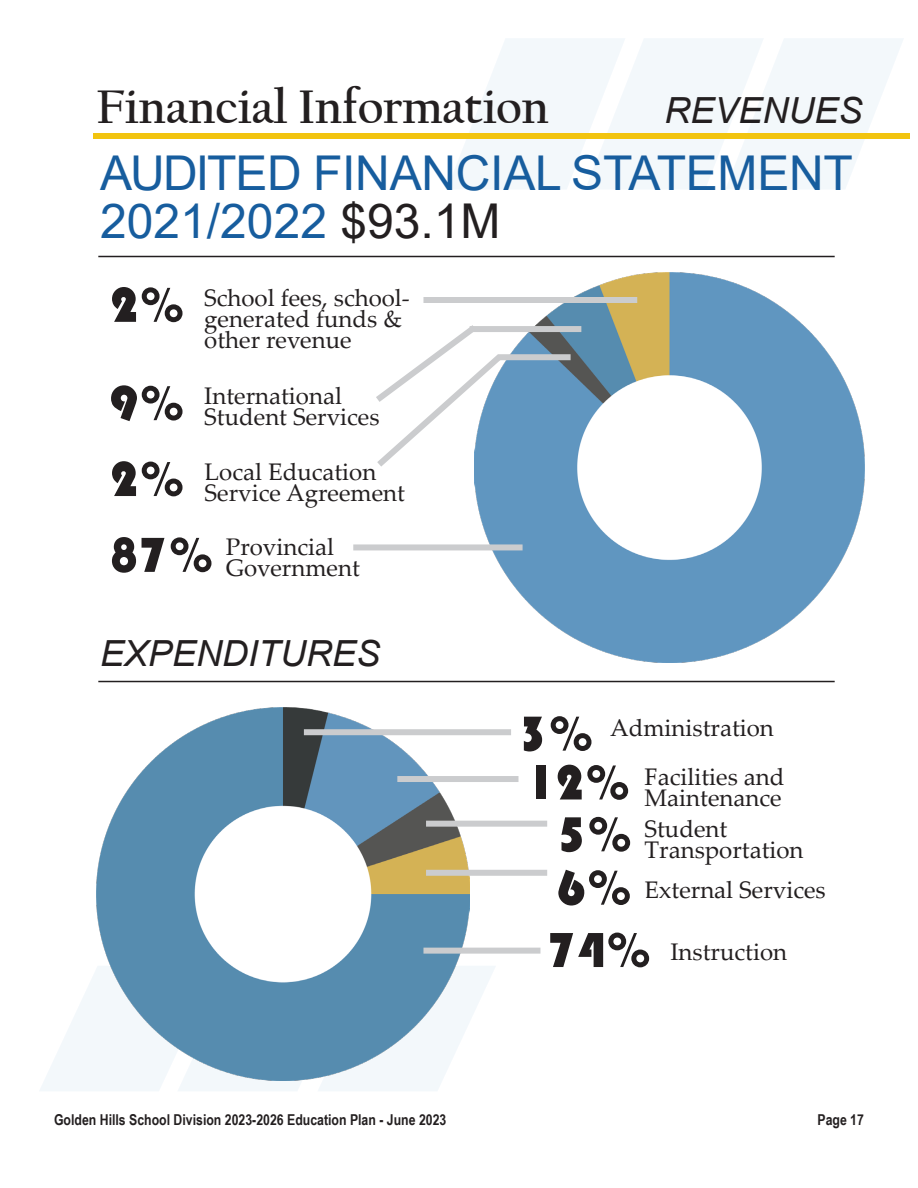
<style>
.page{position:relative;width:918px;height:1188px;background:#fff}
.page>*{position:absolute;margin:0;border:0;box-sizing:border-box;transform-origin:0 0}
.t1{font:51px "Bauhaus 93";color:#231f20}
.t2{font:700 49.5px "Californian FB";letter-spacing:-.01em;color:#231f20}
.t3{font:48px/48px "Arial";letter-spacing:-.005em;color:#175d9e}
.t4{font:italic 36px "Arial";color:#231f20}
.t5{font:24px/21px "Palatino Linotype";color:#231f20}
.t6{font:700 15px "Arial Narrow";color:#231f20}
.s1{color:#231f20}
</style>
<div class="page">
<svg style="left:40px;top:966px;width:455px;height:125px"></svg>
<img style="left:96px;top:707px;width:374px;height:373px">
<img style="left:474px;top:272px;width:390px;height:390px">
<svg style="left:448px;top:39px;width:455px;height:150px"></svg>
<div style="left:423px;top:297px;width:214px;height:6px;background:#cbccce"></div>
<div style="left:470px;top:326px;width:111px;height:6px;background:#cbccce"></div>
<div style="left:498px;top:354px;width:73px;height:6px;background:#cbccce"></div>
<svg style="left:376px;top:319px;width:132px;height:154px"></svg>
<div style="left:94px;top:133px;width:816px;height:6px;background:#f2c40f"></div>
<div style="left:353px;top:544px;width:170px;height:6px;background:#cbccce"></div>
<div style="left:423px;top:948px;width:117px;height:6px;background:#cbccce"></div>
<div style="left:304px;top:729px;width:207px;height:6px;background:#cbccce"></div>
<div style="left:397px;top:776px;width:121px;height:6px;background:#cbccce"></div>
<div style="left:426px;top:821px;width:121px;height:6px;background:#cbccce"></div>
<div style="left:426px;top:870px;width:121px;height:6px;background:#cbccce"></div>
<hr style="left:98px;top:681px;width:737px;height:1px;background:#231f20">
<hr style="left:98px;top:256px;width:737px;height:1px;background:#231f20">
<p class="t2" style="left:96px;top:79px;width:455px">Financial Information</p>
<p class="t4" style="left:664px;top:87px;width:200px">REVENUES</p>
<p class="t3" style="left:100px;top:149px;width:754px">AUDITED FINANCIAL STATEMENT<br>2021/2022 <span class="s1">$93.1M</span></p>
<p class="t1" style="left:110px;top:276px;width:78px">2%</p>
<p class="t5" style="left:204px;top:287px;width:207px">School fees, school&shy;generated funds &amp; other revenue</p>
<p class="t1" style="left:110px;top:374px;width:78px">9%</p>
<p class="t5" style="left:204px;top:384px;width:177px">International<br>Student Services</p>
<p class="t5" style="left:205px;top:461px;width:202px">Local Education<br>Service Agreement</p>
<p class="t5" style="left:226px;top:536px;width:110px">Provincial</p>
<p class="t5" style="left:226px;top:557px;width:135px">Government</p>
<p class="t1" style="left:110px;top:450px;width:78px">2%</p>
<p class="t1" style="left:110px;top:526px;width:107px">87%</p>
<p class="t4" style="left:100px;top:630px;width:282px">EXPENDITURES</p>
<p class="t1" style="left:518px;top:705px;width:78px">3%</p>
<p class="t1" style="left:526px;top:754px;width:107px">12%</p>
<p class="t1" style="left:557px;top:805px;width:78px">5%</p>
<p class="t1" style="left:557px;top:859px;width:78px">6%</p>
<p class="t1" style="left:547px;top:921px;width:107px">74%</p>
<p class="t5" style="left:610px;top:717px;width:165px">Administration</p>
<p class="t5" style="left:645px;top:765px;width:142px">Facilities and<br>Maintenance</p>
<p class="t5" style="left:645px;top:817px;width:161px">Student<br>Transportation</p>
<p class="t5" style="left:645px;top:878px;width:183px">External Services</p>
<p class="t5" style="left:671px;top:940px;width:118px">Instruction</p>
<p class="t6" style="left:54px;top:1108px;width:394px">Golden Hills School Division 2023-2026 Education Plan - June 2023</p>
<p class="t6" style="left:818px;top:1108px;width:48px">Page 17</p>
</div>
